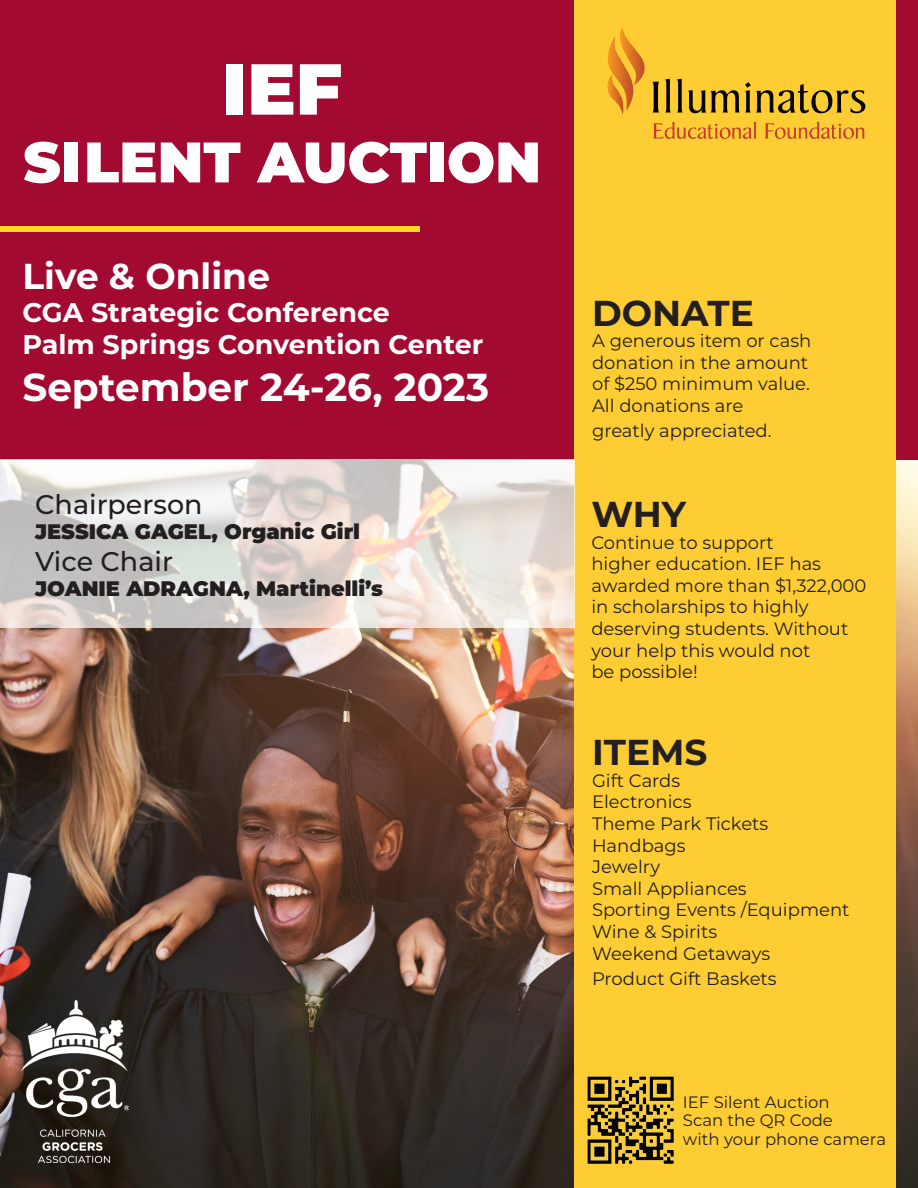
<style>
.page{position:relative;width:918px;height:1188px;background:#fff}
.page>*{position:absolute;margin:0;border:0;box-sizing:border-box;transform-origin:0 0}
.t1{font:900 72px "Montserrat";color:#fff}
.t2{font:900 57px "Montserrat";color:#fff}
.t3{font:700 39px "Montserrat";color:#fff}
.t4{font:700 36px "Montserrat";color:#231f20}
.t5{font:700 36px "Montserrat";color:#fff}
.t6{font:700 27px "Montserrat";color:#fff}
.t7{font:500 27px "Montserrat";color:#231f20}
.t8{font:900 21px "Montserrat";color:#231f20}
.t9{font:18px "Montserrat";color:#231f20}
.t10{font:16.5px "Montserrat";color:#231f20}
</style>
<div class="page">
<img style="left:0;top:459px;width:918px;height:729px">
<div style="left:0;top:0;width:918px;height:459px;background:#a30a32"></div>
<div style="left:575px;top:0;width:321px;height:1188px;background:#fecd33"></div>
<svg style="left:665px;top:79px;width:6px;height:34px"></svg>
<svg style="left:677px;top:79px;width:188px;height:34px"></svg>
<svg style="left:607px;top:27px;width:52px;height:88px"></svg>
<svg style="left:653px;top:122px;width:103px;height:17px"></svg>
<svg style="left:765px;top:122px;width:100px;height:17px"></svg>
<img style="left:405px;top:1074px;width:269px;height:114px">
<img style="left:22px;top:1000px;width:107px;height:163px">
<div style="left:0;top:227px;width:420px;height:5px;background:#fadb21"></div>
<svg style="left:0;top:459px;width:575px;height:169px"></svg>
<p class="t1" style="left:222px;top:35px;width:122px">IEF</p>
<p class="t2" style="left:23px;top:119px;width:519px">SILENT AUCTION</p>
<p class="t5" style="left:22px;top:251px;width:249px">Live &amp; Online</p>
<p class="t6" style="left:22px;top:293px;width:369px">CGA Strategic Conference</p>
<p class="t6" style="left:22px;top:325px;width:462px">Palm Springs Convention Center</p>
<p class="t3" style="left:22px;top:359px;width:468px">September 24-26, 2023</p>
<p class="t7" style="left:35px;top:486px;width:169px">Chairperson</p>
<p class="t8" style="left:35px;top:516px;width:327px">JESSICA GAGEL, Organic Girl</p>
<p class="t7" style="left:35px;top:542px;width:140px">Vice Chair</p>
<p class="t8" style="left:35px;top:573px;width:350px">JOANIE ADRAGNA, Martinelli’s</p>
<p class="t4" style="left:592px;top:287px;width:163px">DONATE</p>
<p class="t9" style="left:592px;top:328px;width:221px">A generous item or cash</p>
<p class="t9" style="left:592px;top:350px;width:218px">donation in the amount</p>
<p class="t9" style="left:592px;top:372px;width:219px">of $250 minimum value.</p>
<p class="t9" style="left:592px;top:393px;width:153px">All donations are</p>
<p class="t9" style="left:592px;top:418px;width:181px">greatly appreciated.</p>
<p class="t4" style="left:591px;top:488px;width:96px">WHY</p>
<p class="t9" style="left:591px;top:530px;width:184px">Continue to support</p>
<p class="t9" style="left:591px;top:551px;width:231px">higher education. IEF has</p>
<p class="t9" style="left:591px;top:573px;width:277px">awarded more than $1,322,000</p>
<p class="t9" style="left:591px;top:595px;width:219px">in scholarships to highly</p>
<p class="t9" style="left:591px;top:616px;width:259px">deserving students. Without</p>
<p class="t9" style="left:591px;top:638px;width:221px">your help this would not</p>
<p class="t9" style="left:591px;top:659px;width:108px">be possible!</p>
<p class="t4" style="left:592px;top:726px;width:117px">ITEMS</p>
<p class="t9" style="left:592px;top:768px;width:90px">Gift Cards</p>
<p class="t9" style="left:592px;top:790px;width:101px">Electronics</p>
<p class="t9" style="left:592px;top:811px;width:178px">Theme Park Tickets</p>
<p class="t9" style="left:592px;top:833px;width:95px">Handbags</p>
<p class="t9" style="left:592px;top:854px;width:70px">Jewelry</p>
<p class="t9" style="left:592px;top:876px;width:156px">Small Appliances</p>
<p class="t9" style="left:592px;top:898px;width:259px">Sporting Events /Equipment</p>
<p class="t9" style="left:592px;top:919px;width:127px">Wine &amp; Spirits</p>
<p class="t9" style="left:592px;top:941px;width:180px">Weekend Getaways</p>
<p class="t9" style="left:592px;top:966px;width:186px">Product Gift Baskets</p>
<p class="t10" style="left:683px;top:1091px;width:148px">IEF Silent Auction</p>
<p class="t10" style="left:683px;top:1109px;width:151px">Scan the QR Code</p>
<p class="t10" style="left:683px;top:1128px;width:205px">with your phone camera</p>
</div>
